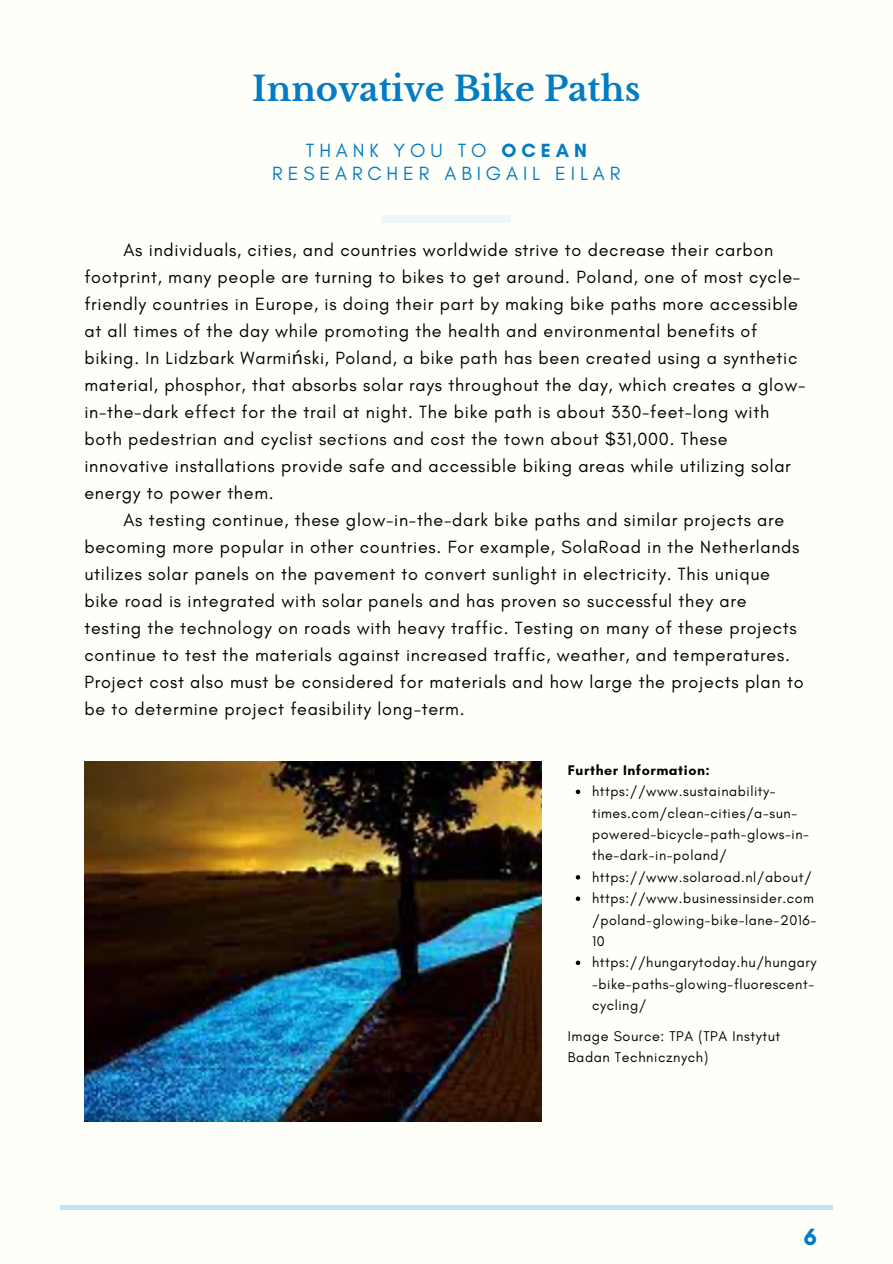
<style>
.page{position:relative;width:893px;height:1264px;background:#fff}
.page>*{position:absolute;margin:0;border:0;box-sizing:border-box;transform-origin:0 0}
.t1{font:700 33.75px "Libre Baskerville";color:#047cc3}
.t2{font:700 24px "Glacial Indifference";color:#047cc3}
.t3{font:19.5px/23.5px "Glacial Indifference";letter-spacing:.25em;color:#047cc3;text-align:center}
.t4{font:18px/27px "Glacial Indifference";letter-spacing:.04em;color:#000}
.t5{font:14.4px/21.3px "Glacial Indifference";letter-spacing:.04em;color:#000}
.t6{font:14.25px/21.3px "Glacial Indifference";letter-spacing:.04em;color:#000}
.t7{font:700 14.25px "Glacial Indifference";letter-spacing:.04em;color:#000}
.s1{font-weight:700}
.s2{font-family:"Noto Sans"}
</style>
<div class="page">
<div style="left:0;top:0;width:892px;height:1262px;background:#fffff9"></div>
<div style="left:381px;top:215px;width:130px;height:8px;background:#ecf7f9"></div>
<hr style="left:60px;top:1205px;width:772px;height:4px;background:#bfe4f9">
<img style="left:84px;top:761px;width:457px;height:360px">
<svg style="left:575px;top:789px;width:5px;height:5px"></svg>
<svg style="left:575px;top:875px;width:5px;height:4px"></svg>
<svg style="left:575px;top:896px;width:5px;height:5px"></svg>
<svg style="left:575px;top:960px;width:5px;height:5px"></svg>
<h1 class="t1" style="left:252px;top:68px;width:389px">Innovative Bike Paths</h1>
<p class="t3" style="left:272px;top:138px;width:349px">THANK YOU TO <span class="s1">OCEAN<br></span>RESEARCHER ABIGAIL EILAR</p>
<p class="t4" style="left:84px;top:236px;width:722px;text-indent:39px">As individuals, cities, and countries worldwide strive to decrease their carbon footprint, many people are turning to bikes to get around. Poland, one of most cycle&shy;friendly countries in Europe, is doing their part by making bike paths more accessible at all times of the day while promoting the health and environmental benefits of biking. In Lidzbark Warmi<span class="s2">ń</span>ski, Poland, a bike path has been created using a synthetic material, phosphor, that absorbs solar rays throughout the day, which creates a glow&shy;in-the-dark effect for the trail at night. The bike path is about 330-feet-long with both pedestrian and cyclist sections and cost the town about $31,000. These innovative installations provide safe and accessible biking areas while utilizing solar energy to power them.</p>
<p class="t4" style="left:84px;top:506px;width:720px;text-indent:39px">As testing continue, these glow-in-the-dark bike paths and similar projects are becoming more popular in other countries. For example, SolaRoad in the Netherlands utilizes solar panels on the pavement to convert sunlight in electricity. This unique bike road is integrated with solar panels and has proven so successful they are testing the technology on roads with heavy traffic. Testing on many of these projects continue to test the materials against increased traffic, weather, and temperatures.<br>Project cost also must be considered for materials and how large the projects plan to be to determine project feasibility long-term.</p>
<p class="t7" style="left:568px;top:761px;width:144px">Further Information:</p>
<p class="t6" style="left:592px;top:780px;width:226px">https://www.sustainability&shy;times.com/clean-cities/a-sun&shy;powered-bicycle-path-glows-in&shy;the-dark-in-poland/ https://www.solaroad.nl/about/ https://www.businessinsider.com /poland-glowing-bike-lane-2016-<br>10 https://hungarytoday.hu/hungary -bike-paths-glowing-fluorescent&shy;cycling/</p>
<p class="t5" style="left:568px;top:1025px;width:214px">Image Source: TPA (TPA Instytut<br>Badan Technicznych)</p>
<h2 class="t2" style="left:803px;top:1221px;width:15px">6</h2>
</div>
